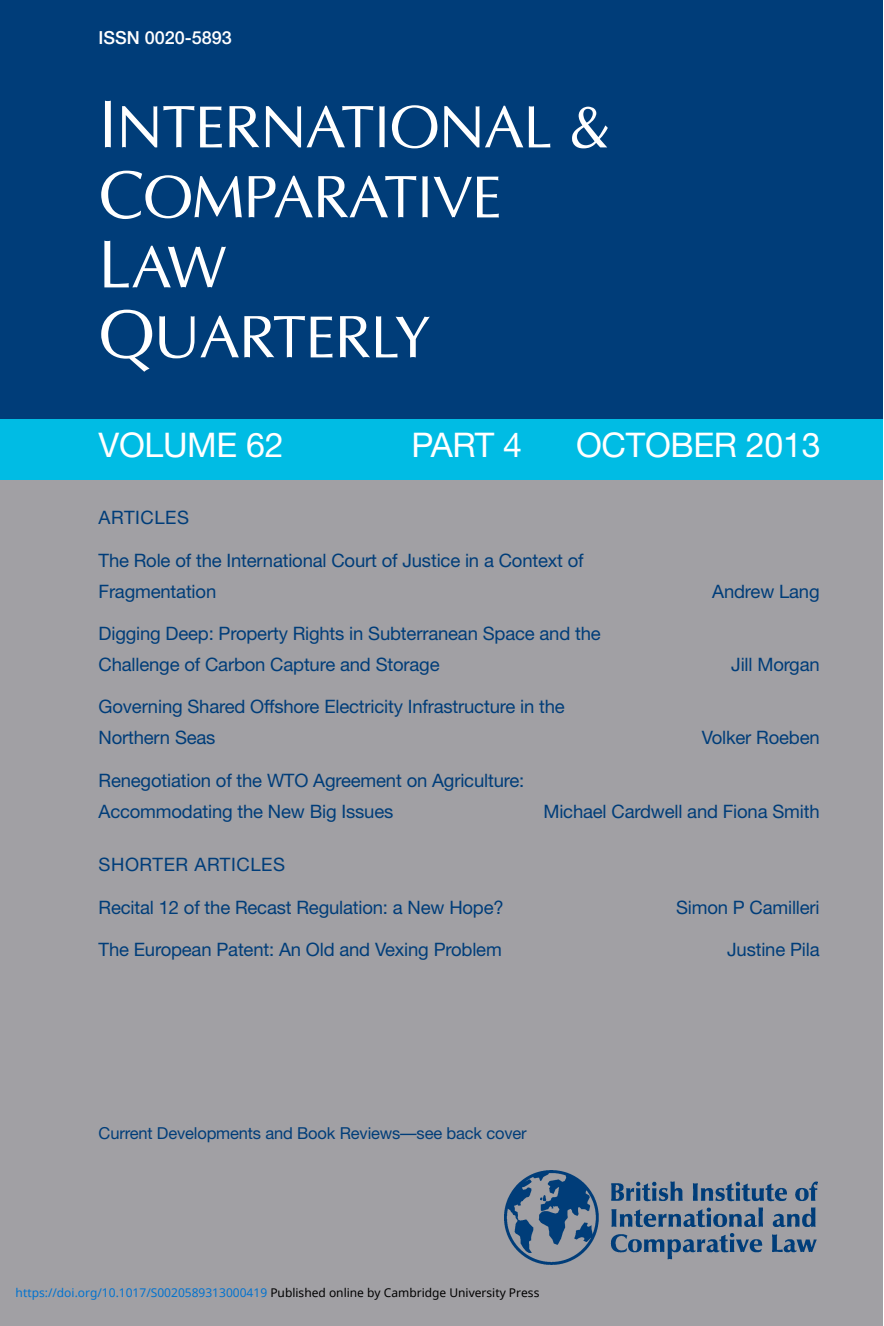
<style>
.page{position:relative;width:884px;height:1326px;background:#fff}
.page>*{position:absolute;margin:0;border:0;box-sizing:border-box;transform-origin:0 0}
.t1{font:60px/70px "Optima";letter-spacing:-.01em;color:#fff}
.t2{font:34px "Helvetica Neue";letter-spacing:-.01em;color:#fff}
.t3{font:18.4px/31px "Helvetica Neue";letter-spacing:-.01em;color:#003d79}
.t4{font:18.4px "Helvetica Neue";letter-spacing:.03em;color:#003d79}
.t5{font:500 18px "Helvetica Neue";color:#fff}
.t6{font:16.4px "Helvetica Neue";letter-spacing:-.01em;color:#003d79}
.t7{font:12px "Noto Sans";color:#0172cf}
.s1{font-size:68px}
.s2{color:#000}
</style>
<div class="page">
<div style="left:0;top:0;width:883px;height:419px;background:#003d79"></div>
<div style="left:0;top:419px;width:883px;height:62px;background:#00bce4"></div>
<div style="left:0;top:480px;width:883px;height:846px;background:#a1a0a4"></div>
<img style="left:505px;top:1170px;width:313px;height:95px">
<p class="t5" style="left:99px;top:31px;width:135px">ISSN 0020-5893</p>
<h1 class="t1" style="left:99px;top:98px;width:514px"><span class="s1">I</span>NTERNATIONAL &amp;<br><span class="s1">C</span>OMPARATIVE<br><span class="s1">L</span>AW<br><span class="s1">Q</span>UARTERLY</h1>
<h2 class="t2" style="left:99px;top:433px;width:186px">VOLUME 62</h2>
<h2 class="t2" style="left:412px;top:433px;width:112px">PART 4</h2>
<h2 class="t2" style="left:576px;top:433px;width:246px">OCTOBER 2013</h2>
<p class="t4" style="left:99px;top:511px;width:92px">ARTICLES</p>
<p class="t3" style="left:99px;top:546px;width:487px">The Role of the International Court of Justice in a Context of<br>Fragmentation</p>
<p class="t3" style="left:99px;top:620px;width:504px">Digging Deep: Property Rights in Subterranean Space and the<br>Challenge of Carbon Capture and Storage</p>
<p class="t3" style="left:99px;top:693px;width:468px">Governing Shared Offshore Electricity Infrastructure in the<br>Northern Seas</p>
<p class="t3" style="left:712px;top:577px;width:109px">Andrew Lang</p>
<p class="t3" style="left:731px;top:651px;width:90px">Jill Morgan</p>
<p class="t3" style="left:702px;top:724px;width:120px">Volker Roeben</p>
<p class="t3" style="left:99px;top:766px;width:427px">Renegotiation of the WTO Agreement on Agriculture:<br>Accommodating the New Big Issues</p>
<p class="t3" style="left:543px;top:797px;width:278px">Michael Cardwell and Fiona Smith</p>
<p class="t4" style="left:99px;top:858px;width:188px">SHORTER ARTICLES</p>
<p class="t3" style="left:99px;top:893px;width:407px">Recital 12 of the Recast Regulation: a New Hope?</p>
<p class="t3" style="left:676px;top:893px;width:145px">Simon P Camilleri</p>
<p class="t3" style="left:99px;top:936px;width:405px">The European Patent: An Old and Vexing Problem</p>
<p class="t3" style="left:727px;top:936px;width:94px">Justine Pila</p>
<p class="t6" style="left:99px;top:1128px;width:429px">Current Developments and Book Reviews—see back cover</p>
<p class="t7" style="left:16px;top:1285px;width:525px">https://doi.org/10.1017/S0020589313000419 <span class="s2">Published online by Cambridge University Press</span></p>
</div>
